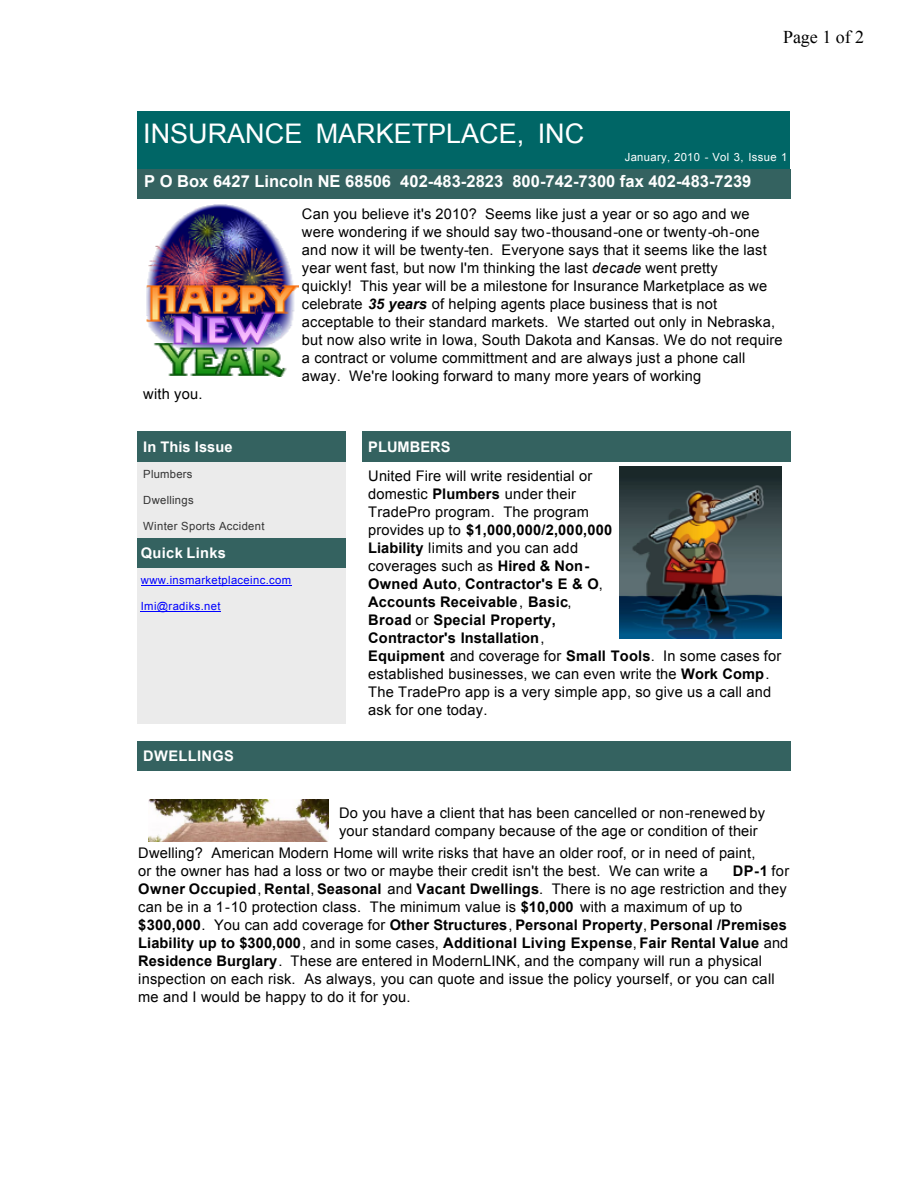
<style>
.page{position:relative;width:918px;height:1188px;background:#fff}
.page>*{position:absolute;margin:0;border:0;box-sizing:border-box;transform-origin:0 0}
.t1{font:27px "Arial";color:#fff}
.t2{font:18px "Times New Roman";color:#000}
.t3{font:700 16.5px "Arial";color:#fff}
.t4{font:14.7px/18px "Arial";letter-spacing:.015em;color:#000}
.t5{font:700 14.7px "Arial";letter-spacing:.02em;color:#fff}
.t6{font:700 14.7px "Arial";color:#fff}
.t7{font:11.25px "Arial";letter-spacing:.03em;color:#00f}
.t8{font:11.25px "Arial";letter-spacing:.03em;color:#333}
.t9{font:11.25px "Arial";letter-spacing:.03em;color:#fff}
.s1{font-style:italic}
.s2{font-weight:700;font-style:italic}
.s3{font-weight:700}
</style>
<div class="page">
<div style="left:138px;top:111px;width:652px;height:59px;background:#066"></div>
<div style="left:138px;top:170px;width:652px;height:29px;background:#346260"></div>
<img style="left:147px;top:205px;width:152px;height:172px">
<div style="left:138px;top:432px;width:208px;height:292px;background:#ebebeb"></div>
<div style="left:138px;top:432px;width:208px;height:29px;background:#346260"></div>
<div style="left:138px;top:539px;width:208px;height:29px;background:#346260"></div>
<div style="left:363px;top:432px;width:427px;height:29px;background:#346260"></div>
<img style="left:619px;top:467px;width:162px;height:172px">
<div style="left:138px;top:741px;width:652px;height:29px;background:#346260"></div>
<img style="left:149px;top:800px;width:180px;height:41px">
<hr style="left:141px;top:585px;width:150px;height:1px;background:#00f">
<hr style="left:141px;top:611px;width:80px;height:1px;background:#00f">
<h1 class="t1" style="left:143px;top:123px;width:442px">INSURANCE MARKETPLACE, INC</h1>
<p class="t2" style="left:783px;top:30px;width:82px">Page 1 of 2</p>
<p class="t9" style="left:625px;top:153px;width:164px">January, 2010 - Vol 3, Issue 1</p>
<p class="t3" style="left:144px;top:175px;width:609px">P O Box 6427 Lincoln NE 68506 402-483-2823 800-742-7300 fax 402-483-7239</p>
<p class="t4" style="left:143px;top:386px;width:61px">with you.</p>
<p class="t5" style="left:143px;top:441px;width:91px">In This Issue</p>
<p class="t8" style="left:143px;top:470px;width:51px">Plumbers</p>
<p class="t8" style="left:143px;top:496px;width:52px">Dwellings</p>
<p class="t8" style="left:143px;top:522px;width:123px">Winter Sports Accident</p>
<p class="t5" style="left:141px;top:547px;width:87px">Quick Links</p>
<p class="t7" style="left:141px;top:576px;width:152px">www.insmarketplaceinc.com</p>
<p class="t7" style="left:141px;top:602px;width:81px">Imi@radiks.net</p>
<p class="t4" style="left:302px;top:206px;width:482px">Can you believe it's 2010? Seems like just a year or so ago and we were wondering if we should say two-thousand-one or twenty-oh-one and now it will be twenty-ten. Everyone says that it seems like the last year went fast, but now I'm thinking the last <span class="s1">decade</span> went pretty<br>quickly! This year will be a milestone for Insurance Marketplace as we celebrate <span class="s2">35 years</span> of helping agents place business that is not acceptable to their standard markets. We started out only in Nebraska, but now also write in Iowa, South Dakota and Kansas. We do not require a contract or volume committment and are always just a phone call away. We're looking forward to many more years of working</p>
<p class="t6" style="left:368px;top:441px;width:84px">PLUMBERS</p>
<p class="t4" style="left:368px;top:469px;width:415px">United Fire will write residential or<br>domestic <span class="s3">Plumbers</span> under their<br>TradePro program. The program<br>provides up to <span class="s3">$1,000,000/2,000,000<br>Liability</span> limits and you can add<br>coverages such as <span class="s3">Hired &amp; Non-<br>Owned Auto</span>, <span class="s3">Contractor's E &amp; O</span>,<br><span class="s3">Accounts Receivable</span>, <span class="s3">Basic</span>,<br><span class="s3">Broad</span> or <span class="s3">Special Property,<br>Contractor's Installation</span>,<br><span class="s3">Equipment</span> and coverage for <span class="s3">Small Tools</span>. In some cases for established businesses, we can even write the <span class="s3">Work Comp</span>.<br>The TradePro app is a very simple app, so give us a call and ask for one today.</p>
<p class="t5" style="left:143px;top:751px;width:92px">DWELLINGS</p>
<p class="t4" style="left:339px;top:805px;width:428px">Do you have a client that has been cancelled or non-renewed by your standard company because of the age or condition of their</p>
<p class="t4" style="left:138px;top:845px;width:619px">Dwelling? American Modern Home will write risks that have an older roof, or in need of paint, or the owner has had a loss or two or maybe their credit isn't the best. We can write a</p>
<p class="t4" style="left:138px;top:863px;width:652px;text-indent:595px"><span class="s3">DP-1</span> for <span class="s3">Owner Occupied</span>, <span class="s3">Rental</span>, <span class="s3">Seasonal</span> and <span class="s3">Vacant Dwellings</span>. There is no age restriction and they can be in a 1-10 protection class. The minimum value is <span class="s3">$10,000</span> with a maximum of up to <span class="s3">$300,000</span>. You can add coverage for <span class="s3">Other Structures</span>, <span class="s3">Personal Property</span>, <span class="s3">Personal /Premises Liability up to $300,000</span>, and in some cases, <span class="s3">Additional Living Expense</span>, <span class="s3">Fair Rental Value</span> and <span class="s3">Residence Burglary</span>. These are entered in ModernLINK, and the company will run a physical inspection on each risk. As always, you can quote and issue the policy yourself, or you can call me and I would be happy to do it for you.</p>
</div>
